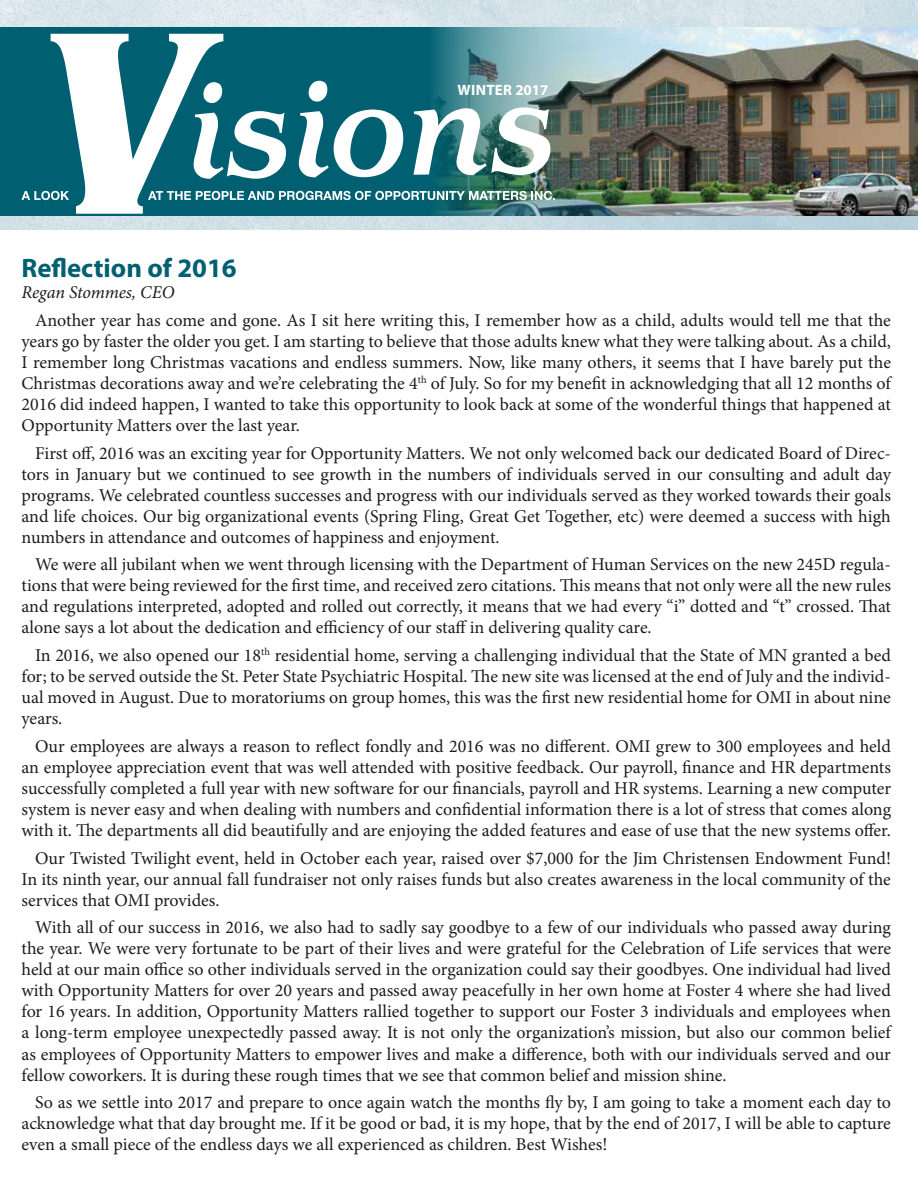
<style>
.page{position:relative;width:918px;height:1188px;background:#fff}
.page>*{position:absolute;margin:0;border:0;box-sizing:border-box;transform-origin:0 0}
.t1{font:700 26.7px "Myriad Pro";color:#006072}
.t2{font:18px/21px "Minion Pro";color:#1c1c1a;text-align:justify}
.t3{font:italic 18px "Minion Pro";letter-spacing:-.01em;color:#1c1c1a}
.t4{font:700 15px "Myriad Pro";letter-spacing:.02em;color:#fff}
</style>
<div class="page">
<img style="left:0;top:0;width:918px;height:230px">
<div style="left:0;top:27px;width:918px;height:189px;background:#006072"></div>
<img style="left:433px;top:27px;width:485px;height:189px">
<svg style="left:22px;top:34px;width:533px;height:180px"></svg>
<p class="t4" style="left:458px;top:80px;width:93px">WINTER 2017</p>
<h1 class="t1" style="left:22px;top:250px;width:217px">Reflection of 2016</h1>
<p class="t3" style="left:22px;top:280px;width:155px">Regan Stommes, CEO</p>
<p class="t2" style="left:22px;top:310px;width:871px;text-indent:14px">Another year has come and gone. As I sit here writing this, I remember how as a child, adults would tell me that the years go by faster the older you get. I am starting to believe that those adults knew what they were talking about. As a child, I remember long Christmas vacations and endless summers. Now, like many others, it seems that I have barely put the Christmas decorations away and we’re celebrating the 4<sup>th</sup> of July. So for my benefit in acknowledging that all 12 months of 2016 did indeed happen, I wanted to take this opportunity to look back at some of the wonderful things that happened at Opportunity Matters over the last year.</p>
<p class="t2" style="left:22px;top:443px;width:871px;text-indent:14px">First off, 2016 was an exciting year for Opportunity Matters. We not only welcomed back our dedicated Board of Direc&shy;tors in January but we continued to see growth in the numbers of individuals served in our consulting and adult day programs. We celebrated countless successes and progress with our individuals served as they worked towards their goals and life choices. Our big organizational events (Spring Fling, Great Get Together, etc) were deemed a success with high numbers in attendance and outcomes of happiness and enjoyment.</p>
<p class="t2" style="left:22px;top:554px;width:871px;text-indent:14px">We were all jubilant when we went through licensing with the Department of Human Services on the new 245D regula&shy;tions that were being reviewed for the first time, and received zero citations. This means that not only were all the new rules and regulations interpreted, adopted and rolled out correctly, it means that we had every “i” dotted and “t” crossed. That alone says a lot about the dedication and efficiency of our staff in delivering quality care.</p>
<p class="t2" style="left:22px;top:645px;width:871px;text-indent:14px">In 2016, we also opened our 18<sup>th</sup> residential home, serving a challenging individual that the State of MN granted a bed for; to be served outside the St. Peter State Psychiatric Hospital. The new site was licensed at the end of July and the individ&shy;ual moved in August. Due to moratoriums on group homes, this was the first new residential home for OMI in about nine years.</p>
<p class="t2" style="left:22px;top:736px;width:871px;text-indent:14px">Our employees are always a reason to reflect fondly and 2016 was no different. OMI grew to 300 employees and held an employee appreciation event that was well attended with positive feedback. Our payroll, finance and HR departments successfully completed a full year with new software for our financials, payroll and HR systems. Learning a new computer system is never easy and when dealing with numbers and confidential information there is a lot of stress that comes along with it. The departments all did beautifully and are enjoying the added features and ease of use that the new systems offer.</p>
<p class="t2" style="left:22px;top:848px;width:871px;text-indent:14px">Our Twisted Twilight event, held in October each year, raised over $7,000 for the Jim Christensen Endowment Fund!<br>In its ninth year, our annual fall fundraiser not only raises funds but also creates awareness in the local community of the services that OMI provides.</p>
<p class="t2" style="left:22px;top:917px;width:871px;text-indent:14px">With all of our success in 2016, we also had to sadly say goodbye to a few of our individuals who passed away during the year. We were very fortunate to be part of their lives and were grateful for the Celebration of Life services that were held at our main office so other individuals served in the organization could say their goodbyes. One individual had lived with Opportunity Matters for over 20 years and passed away peacefully in her own home at Foster 4 where she had lived for 16 years. In addition, Opportunity Matters rallied together to support our Foster 3 individuals and employees when a long-term employee unexpectedly passed away. It is not only the organization’s mission, but also our common belief as employees of Opportunity Matters to empower lives and make a difference, both with our individuals served and our fellow coworkers. It is during these rough times that we see that common belief and mission shine.</p>
<p class="t2" style="left:22px;top:1092px;width:871px;text-indent:14px">So as we settle into 2017 and prepare to once again watch the months fly by, I am going to take a moment each day to acknowledge what that day brought me. If it be good or bad, it is my hope, that by the end of 2017, I will be able to capture even a small piece of the endless days we all experienced as children. Best Wishes!</p>
</div>
